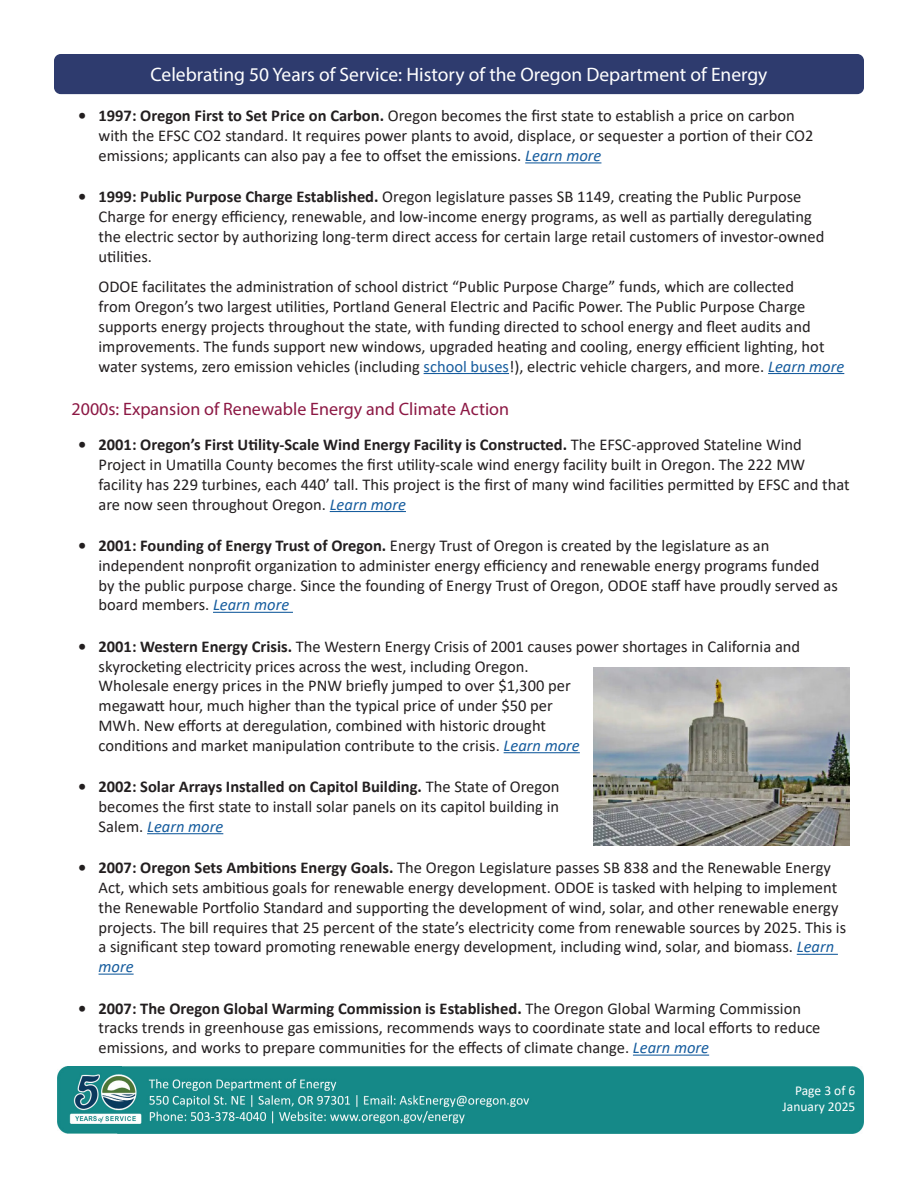
<style>
.page{position:relative;width:918px;height:1188px;background:#fff}
.page>*{position:absolute;margin:0;border:0;box-sizing:border-box;transform-origin:0 0}
.t1{font:19.5px "Myriad Pro";color:#fff}
.t2{font:18px "Myriad Pro";color:#8c1844}
.t3{font:16.5px/19.8px "Calibri";color:#231f20}
.t4{font:13.5px "Calibri";color:#fff}
.s1{font-weight:700}
.s2{font-style:italic;color:#175d9e}
.s3{color:#175d9e}
</style>
<div class="page">
<img style="left:57px;top:1066px;width:807px;height:67px">
<div style="left:54px;top:54px;width:810px;height:40px;background:#2e3b6e;border-radius:7px"></div>
<hr style="left:525px;top:162px;width:76px;height:1px;background:#175d9e">
<hr style="left:424px;top:373px;width:85px;height:1px;background:#175d9e">
<hr style="left:768px;top:373px;width:76px;height:1px;background:#175d9e">
<hr style="left:330px;top:511px;width:76px;height:1px;background:#175d9e">
<hr style="left:213px;top:612px;width:80px;height:1px;background:#175d9e">
<hr style="left:504px;top:752px;width:76px;height:1px;background:#175d9e">
<hr style="left:147px;top:833px;width:76px;height:1px;background:#175d9e">
<hr style="left:797px;top:954px;width:41px;height:1px;background:#175d9e">
<hr style="left:99px;top:974px;width:35px;height:1px;background:#175d9e">
<hr style="left:633px;top:1055px;width:76px;height:1px;background:#175d9e">
<img style="left:593px;top:667px;width:257px;height:179px">
<p class="t1" style="left:150px;top:62px;width:619px">Celebrating 50 Years of Service: History of the Oregon Department of Energy</p>
<p class="t3" style="left:99px;top:106px;width:716px;text-indent:-20px"><span class="s1">• 1997: Oregon First to Set Price on Carbon.</span> Oregon becomes the first state to establish a price on carbon with the EFSC CO2 standard. It requires power plants to avoid, displace, or sequester a portion of their CO2 emissions; applicants can also pay a fee to offset the emissions. <span class="s2">Learn more</span></p>
<p class="t3" style="left:99px;top:187px;width:727px;text-indent:-20px"><span class="s1">• 1999: Public Purpose Charge Established.</span> Oregon legislature passes SB 1149, creating the Public Purpose Charge for energy efficiency, renewable, and low-income energy programs, as well as partially deregulating the electric sector by authorizing long-term direct access for certain large retail customers of investor-owned utilities.</p>
<p class="t3" style="left:99px;top:277px;width:747px">ODOE facilitates the administration of school district “Public Purpose Charge” funds, which are collected<br>from Oregon’s two largest utilities, Portland General Electric and Pacific Power. The Public Purpose Charge supports energy projects throughout the state, with funding directed to school energy and fleet audits and improvements. The funds support new windows, upgraded heating and cooling, energy efficient lighting, hot water systems, zero emission vehicles (including <span class="s3">school buses</span>!), electric vehicle chargers, and more. <span class="s2">Learn more</span></p>
<p class="t2" style="left:72px;top:398px;width:439px">2000s: Expansion of Renewable Energy and Climate Action</p>
<p class="t3" style="left:99px;top:434px;width:753px;text-indent:-20px"><span class="s1">• 2001: Oregon’s First Utility-Scale Wind Energy Facility is Constructed.</span> The EFSC-approved Stateline Wind Project in Umatilla County becomes the first utility-scale wind energy facility built in Oregon. The 222 MW facility has 229 turbines, each 440’ tall. This project is the first of many wind facilities permitted by EFSC and that are now seen throughout Oregon. <span class="s2">Learn more</span></p>
<p class="t3" style="left:99px;top:535px;width:741px;text-indent:-20px"><span class="s1">• 2001: Founding of Energy Trust of Oregon.</span> Energy Trust of Oregon is created by the legislature as an independent nonprofit organization to administer energy efficiency and renewable energy programs funded by the public purpose charge. Since the founding of Energy Trust of Oregon, ODOE staff have proudly served as board members. <span class="s2">Learn more</span></p>
<p class="t3" style="left:99px;top:636px;width:703px;text-indent:-20px"><span class="s1">• 2001: Western Energy Crisis.</span> The Western Energy Crisis of 2001 causes power shortages in California and skyrocketing electricity prices across the west, including Oregon.<br>Wholesale energy prices in the PNW briefly jumped to over $1,300 per<br>megawatt hour, much higher than the typical price of under $50 per<br>MWh. New efforts at deregulation, combined with historic drought<br>conditions and market manipulation contribute to the crisis. <span class="s2">Learn more</span></p>
<p class="t3" style="left:99px;top:776px;width:462px;text-align:justify;text-indent:-20px"><span class="s1">• 2002: Solar Arrays Installed on Capitol Building.</span> The State of Oregon becomes the first state to install solar panels on its capitol building in Salem. <span class="s2">Learn more</span></p>
<p class="t3" style="left:99px;top:857px;width:749px;text-indent:-20px"><span class="s1">• 2007: Oregon Sets Ambitions Energy Goals.</span> The Oregon Legislature passes SB 838 and the Renewable Energy Act, which sets ambitious goals for renewable energy development. ODOE is tasked with helping to implement the Renewable Portfolio Standard and supporting the development of wind, solar, and other renewable energy projects. The bill requires that 25 percent of the state’s electricity come from renewable sources by 2025. This is a significant step toward promoting renewable energy development, including wind, solar, and biomass. <span class="s2">Learn more</span></p>
<p class="t3" style="left:99px;top:998px;width:723px;text-indent:-20px"><span class="s1">• 2007: The Oregon Global Warming Commission is Established.</span> The Oregon Global Warming Commission tracks trends in greenhouse gas emissions, recommends ways to coordinate state and local efforts to reduce emissions, and works to prepare communities for the effects of climate change. <span class="s2">Learn more</span></p>
<p class="t4" style="left:795px;top:1081px;width:62px">Page 3 of 6</p>
<p class="t4" style="left:783px;top:1097px;width:74px">January 2025</p>
</div>
